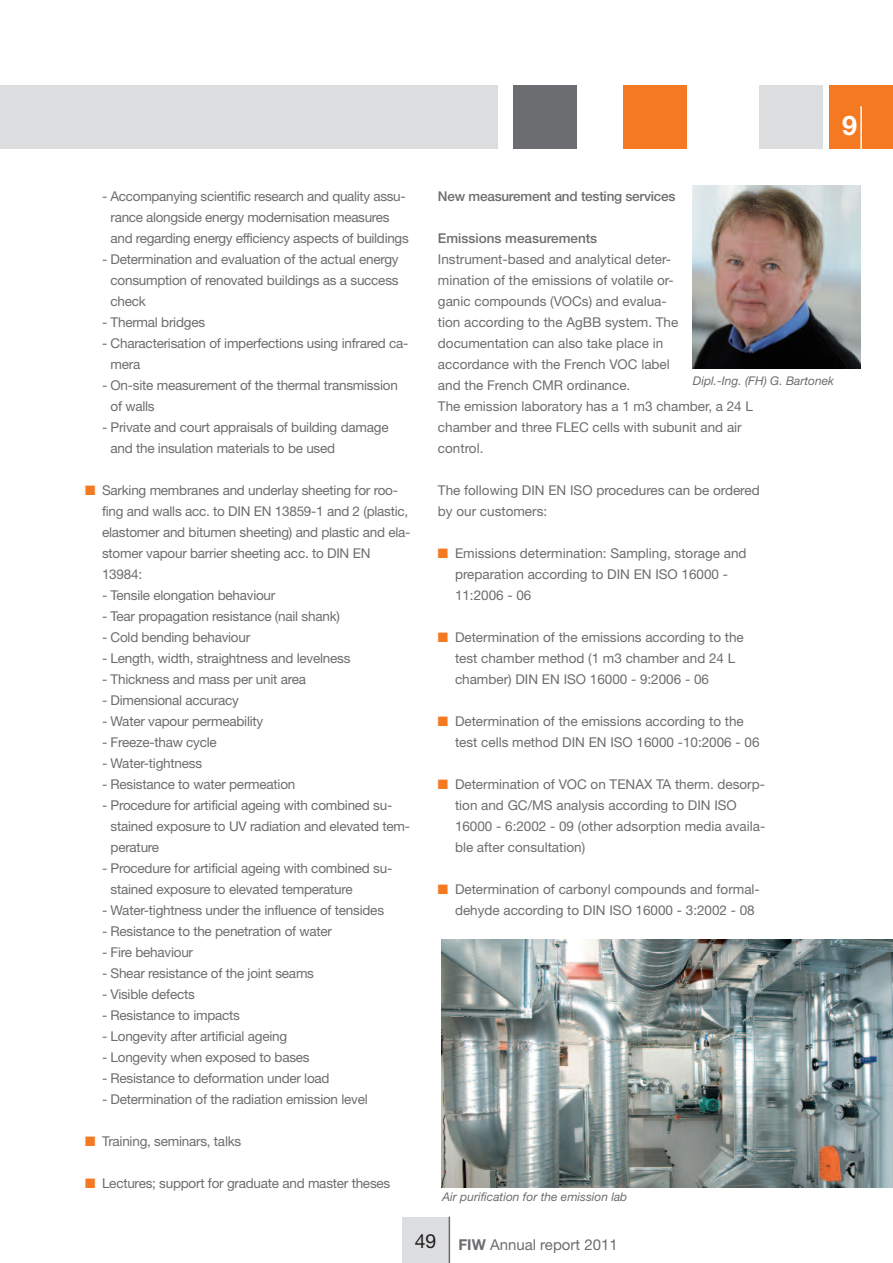
<style>
.page{position:relative;width:893px;height:1263px;background:#fff}
.page>*{position:absolute;margin:0;border:0;box-sizing:border-box;transform-origin:0 0}
.t1{font:700 27px "Helvetica Neue";color:#fff}
.t2{font:19.5px "Helvetica Neue";color:#231f20}
.t3{font:15px "Helvetica Neue";color:#6c6d70}
.t4{font:13.5px/21px "Helvetica Neue";letter-spacing:-.015em;color:#6c6d70}
.t5{font:500 13.5px "Helvetica Neue";letter-spacing:-.015em;color:#6c6d70}
.t6{font:italic 12px "Helvetica Neue";color:#6c6d70}
.s1{color:#f47921}
.s2{font-weight:700}
</style>
<div class="page">
<div style="left:0;top:85px;width:497px;height:64px;background:#dcdddf"></div>
<div style="left:513px;top:85px;width:64px;height:64px;background:#6c6d70"></div>
<div style="left:623px;top:85px;width:64px;height:64px;background:#f47921"></div>
<div style="left:759px;top:85px;width:63px;height:64px;background:#dcdddf"></div>
<div style="left:829px;top:85px;width:64px;height:64px;background:#f47921"></div>
<div style="left:402px;top:1216px;width:47px;height:47px;background:#dcdddf"></div>
<hr style="left:860px;top:106px;width:2px;height:48px;background:#fff">
<hr style="left:449px;top:1216px;width:1px;height:47px;background:#6c6d70">
<img style="left:693px;top:186px;width:168px;height:183px">
<img style="left:442px;top:939px;width:451px;height:248px">
<h1 class="t1" style="left:842px;top:108px;width:17px">9</h1>
<p class="t4" style="left:111px;top:187px;width:300px;text-indent:-9px">- Accompanying scientific research and quality assu&shy;rance alongside energy modernisation measures and regarding energy efficiency aspects of buildings</p>
<p class="t4" style="left:111px;top:250px;width:290px;text-align:justify;text-indent:-9px">- Determination and evaluation of the actual energy consumption of renovated buildings as a success check</p>
<p class="t4" style="left:102px;top:313px;width:105px">- Thermal bridges</p>
<p class="t4" style="left:111px;top:334px;width:299px;text-indent:-9px">- Characterisation of imperfections using infrared ca&shy;mera</p>
<p class="t4" style="left:111px;top:376px;width:289px;text-indent:-9px">- On-site measurement of the thermal transmission of walls</p>
<p class="t4" style="left:111px;top:418px;width:280px;text-indent:-9px">- Private and court appraisals of building damage and the insulation materials to be used</p>
<p class="t4" style="left:102px;top:481px;width:310px;text-indent:-17px"><span class="s1">■</span> Sarking membranes and underlay sheeting for roo&shy;fing and walls acc. to DIN EN 13859-1 and 2 (plastic, elastomer and bitumen sheeting) and plastic and ela&shy;stomer vapour barrier sheeting acc. to DIN EN 13984:</p>
<p class="t4" style="left:102px;top:586px;width:175px">- Tensile elongation behaviour</p>
<p class="t4" style="left:102px;top:607px;width:239px">- Tear propagation resistance (nail shank)</p>
<p class="t4" style="left:102px;top:628px;width:150px">- Cold bending behaviour</p>
<p class="t4" style="left:102px;top:649px;width:250px">- Length, width, straightness and levelness</p>
<p class="t4" style="left:102px;top:670px;width:205px">- Thickness and mass per unit area</p>
<p class="t4" style="left:102px;top:691px;width:138px">- Dimensional accuracy</p>
<p class="t4" style="left:102px;top:712px;width:163px">- Water vapour permeability</p>
<p class="t4" style="left:102px;top:733px;width:116px">- Freeze-thaw cycle</p>
<p class="t4" style="left:102px;top:754px;width:102px">- Water-tightness</p>
<p class="t4" style="left:102px;top:775px;width:195px">- Resistance to water permeation</p>
<p class="t4" style="left:111px;top:796px;width:301px;text-indent:-9px">- Procedure for artificial ageing with combined su&shy;stained exposure to UV radiation and elevated tem&shy;perature</p>
<p class="t4" style="left:111px;top:859px;width:283px;text-indent:-9px">- Procedure for artificial ageing with combined su&shy;stained exposure to elevated temperature</p>
<p class="t4" style="left:102px;top:901px;width:284px">- Water-tightness under the influence of tensides</p>
<p class="t4" style="left:102px;top:922px;width:232px">- Resistance to the penetration of water</p>
<p class="t4" style="left:102px;top:943px;width:93px">- Fire behaviour</p>
<p class="t4" style="left:102px;top:964px;width:213px">- Shear resistance of the joint seams</p>
<p class="t4" style="left:102px;top:985px;width:94px">- Visible defects</p>
<p class="t4" style="left:102px;top:1006px;width:139px">- Resistance to impacts</p>
<p class="t4" style="left:102px;top:1027px;width:187px">- Longevity after artificial ageing</p>
<p class="t4" style="left:102px;top:1048px;width:209px">- Longevity when exposed to bases</p>
<p class="t4" style="left:102px;top:1069px;width:229px">- Resistance to deformation under load</p>
<p class="t4" style="left:102px;top:1090px;width:267px">- Determination of the radiation emission level</p>
<p class="t4" style="left:85px;top:1132px;width:158px"><span class="s1">■</span> Training, seminars, talks</p>
<p class="t4" style="left:85px;top:1174px;width:307px"><span class="s1">■</span> Lectures; support for graduate and master theses</p>
<p class="t5" style="left:438px;top:188px;width:239px">New measurement and testing services</p>
<p class="t5" style="left:438px;top:230px;width:161px">Emissions measurements</p>
<p class="t4" style="left:438px;top:250px;width:317px">Instrument-based and analytical deter-<br>mination of the emissions of volatile or-<br>ganic compounds (VOCs) and evalua-<br>tion according to the AgBB system. The documentation can also take place in<br>accordance with the French VOC label<br>and the French CMR ordinance.<br>The emission laboratory has a 1 m3 chamber, a 24 L chamber and three FLEC cells with subunit and air control.</p>
<p class="t4" style="left:438px;top:481px;width:323px">The following DIN EN ISO procedures can be ordered by our customers:</p>
<p class="t4" style="left:455px;top:544px;width:293px;text-indent:-17px"><span class="s1">■</span> Emissions determination: Sampling, storage and preparation according to DIN EN ISO 16000 -<br>11:2006 - 06</p>
<p class="t4" style="left:455px;top:628px;width:290px;text-indent:-17px"><span class="s1">■</span> Determination of the emissions according to the test chamber method (1 m3 chamber and 24 L chamber) DIN EN ISO 16000 - 9:2006 - 06</p>
<p class="t4" style="left:455px;top:712px;width:306px;text-indent:-17px"><span class="s1">■</span> Determination of the emissions according to the test cells method DIN EN ISO 16000 -10:2006 - 06</p>
<p class="t4" style="left:455px;top:775px;width:312px;text-indent:-17px"><span class="s1">■</span> Determination of VOC on TENAX TA therm. desorp&shy;tion and GC/MS analysis according to DIN ISO 16000 - 6:2002 - 09 (other adsorption media availa&shy;ble after consultation)</p>
<p class="t4" style="left:455px;top:880px;width:306px;text-indent:-17px"><span class="s1">■</span> Determination of carbonyl compounds and formal&shy;dehyde according to DIN ISO 16000 - 3:2002 - 08</p>
<p class="t6" style="left:693px;top:373px;width:143px">Dipl.-Ing. (FH) G. Bartonek</p>
<p class="t6" style="left:442px;top:1190px;width:187px">Air purification for the emission lab</p>
<h2 class="t2" style="left:415px;top:1233px;width:23px">49</h2>
<p class="t3" style="left:458px;top:1239px;width:161px"><span class="s2">FIW</span> Annual report 2011</p>
</div>
